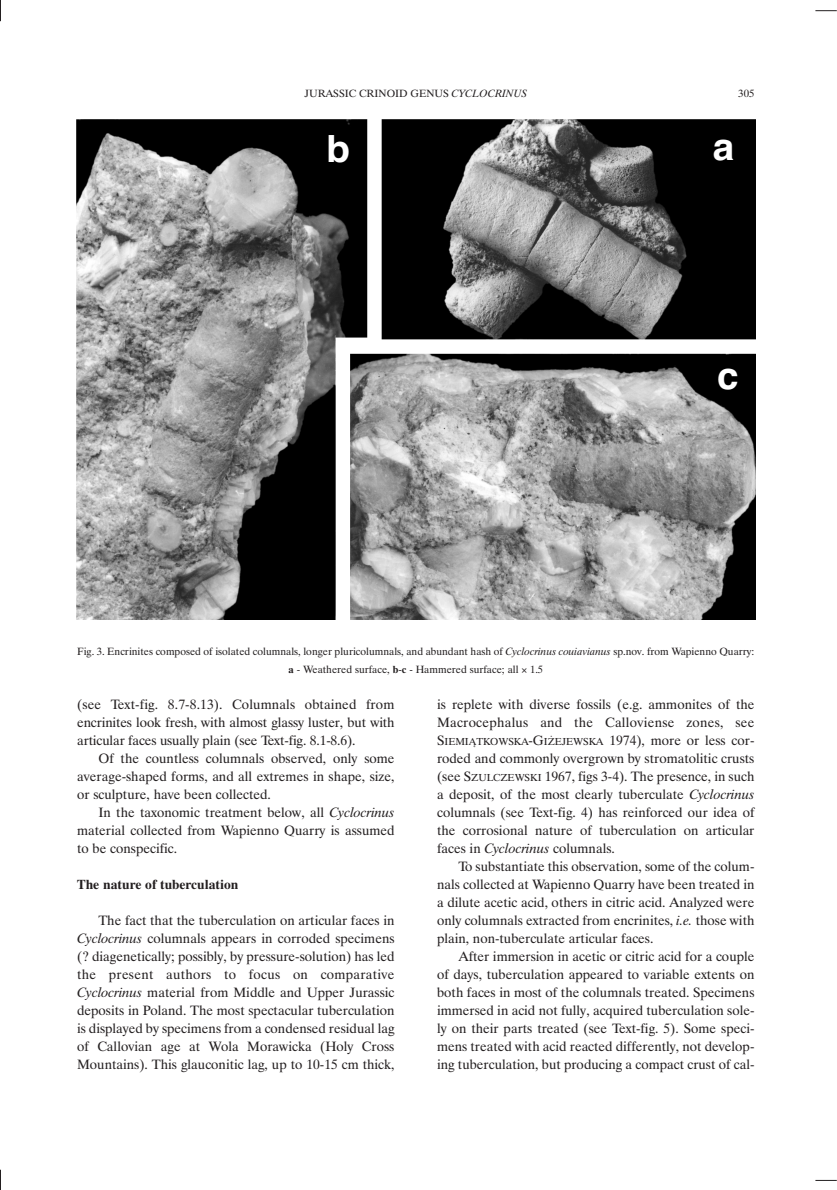
<style>
.page{position:relative;width:837px;height:1190px;background:#fff}
.page>*{position:absolute;margin:0;border:0;box-sizing:border-box;transform-origin:0 0}
.t1{font:700 36px "Phelvetica";color:#fff}
.t2{font:13.5px/18px "Dutch 801 PL";color:#231f20;text-align:justify}
.t3{font:700 13.5px "Dutch 801 PL";color:#231f20}
.t4{font:10.5px/18px "Dutch 801 PL";color:#231f20;text-align:center}
.s1{font-style:italic}
.s2{font-weight:700}
.s3{font-size:10.2px}
.s4{font-size:9.9px}
</style>
<div class="page">
<svg style="left:0;top:0;width:1px;height:21px"></svg>
<svg style="left:0;top:1169px;width:1px;height:21px"></svg>
<svg style="left:815px;top:1180px;width:22px;height:1px"></svg>
<svg style="left:815px;top:10px;width:22px;height:1px"></svg>
<img style="left:76px;top:119px;width:679px;height:500px">
<p class="t4" style="left:304px;top:85px;width:224px">JURASSIC CRINOID GENUS <span class="s1">CYCLOCRINUS</span></p>
<p class="t4" style="left:738px;top:85px;width:18px">305</p>
<h1 class="t1" style="left:327px;top:135px;width:25px">b</h1>
<h1 class="t1" style="left:713px;top:133px;width:23px">a</h1>
<h1 class="t1" style="left:717px;top:362px;width:23px">c</h1>
<p class="t4" style="left:77px;top:643px;width:679px">Fig. 3. Encrinites composed of isolated columnals, longer pluricolumnals, and abundant hash of <span class="s1">Cyclocrinus couiavianus</span> sp.nov. from Wapienno Quarry: <span class="s2">a</span> - Weathered surface, <span class="s2">b</span>-<span class="s2">c</span> - Hammered surface; all 1.5</p>
<p class="t2" style="left:77px;top:696px;width:319px">(see Text-fig. 8.7-8.13). Columnals obtained from encrinites look fresh, with almost glassy luster, but with articular faces usually plain (see Text-fig. 8.1-8.6).</p>
<p class="t2" style="left:77px;top:750px;width:319px;text-indent:21px">Of the countless columnals observed, only some average-shaped forms, and all extremes in shape, size, or sculpture, have been collected.</p>
<p class="t2" style="left:77px;top:804px;width:319px;text-indent:21px">In the taxonomic treatment below, all <span class="s1">Cyclocrinus </span>material collected from Wapienno Quarry is assumed to be conspecific.</p>
<p class="t3" style="left:77px;top:879px;width:163px">The nature of tuberculation</p>
<p class="t2" style="left:77px;top:912px;width:319px;text-indent:21px">The fact that the tuberculation on articular faces in <span class="s1">Cyclocrinus</span> columnals appears in corroded specimens (? diagenetically; possibly, by pressure-solution) has led the present authors to focus on comparative <span class="s1">Cyclocrinus</span> material from Middle and Upper Jurassic deposits in Poland. The most spectacular tuberculation is displayed by specimens from a condensed residual lag of Callovian age at Wola Morawicka (Holy Cross Mountains). This glauconitic lag, up to 10-15 cm thick,</p>
<p class="t2" style="left:437px;top:696px;width:319px">is replete with diverse fossils (e.g. ammonites of the Macrocephalus and the Calloviense zones, see S<span class="s3">IEMI</span><span class="s4">Ñ</span><span class="s3">TKOWSKA</span>-G<span class="s3">I</span><span class="s4">˚</span><span class="s3">EJEWSKA</span> 1974), more or less cor&shy;roded and commonly overgrown by stromatolitic crusts (see S<span class="s3">ZULCZEWSKI</span> 1967, figs 3-4). The presence, in such a deposit, of the most clearly tuberculate <span class="s1">Cyclocrinus </span>columnals (see Text-fig. 4) has reinforced our idea of the corrosional nature of tuberculation on articular faces in <span class="s1">Cyclocrinus</span> columnals.</p>
<p class="t2" style="left:437px;top:858px;width:319px;text-indent:21px">To substantiate this observation, some of the colum&shy;nals collected at Wapienno Quarry have been treated in a dilute acetic acid, others in citric acid. Analyzed were only columnals extracted from encrinites, <span class="s1">i.e.</span> those with plain, non-tuberculate articular faces.</p>
<p class="t2" style="left:437px;top:948px;width:319px;text-indent:21px">After immersion in acetic or citric acid for a couple of days, tuberculation appeared to variable extents on both faces in most of the columnals treated. Specimens immersed in acid not fully, acquired tuberculation sole&shy;ly on their parts treated (see Text-fig. 5). Some speci&shy;mens treated with acid reacted differently, not develop&shy;ing tuberculation, but producing a compact crust of cal-</p>
</div>
